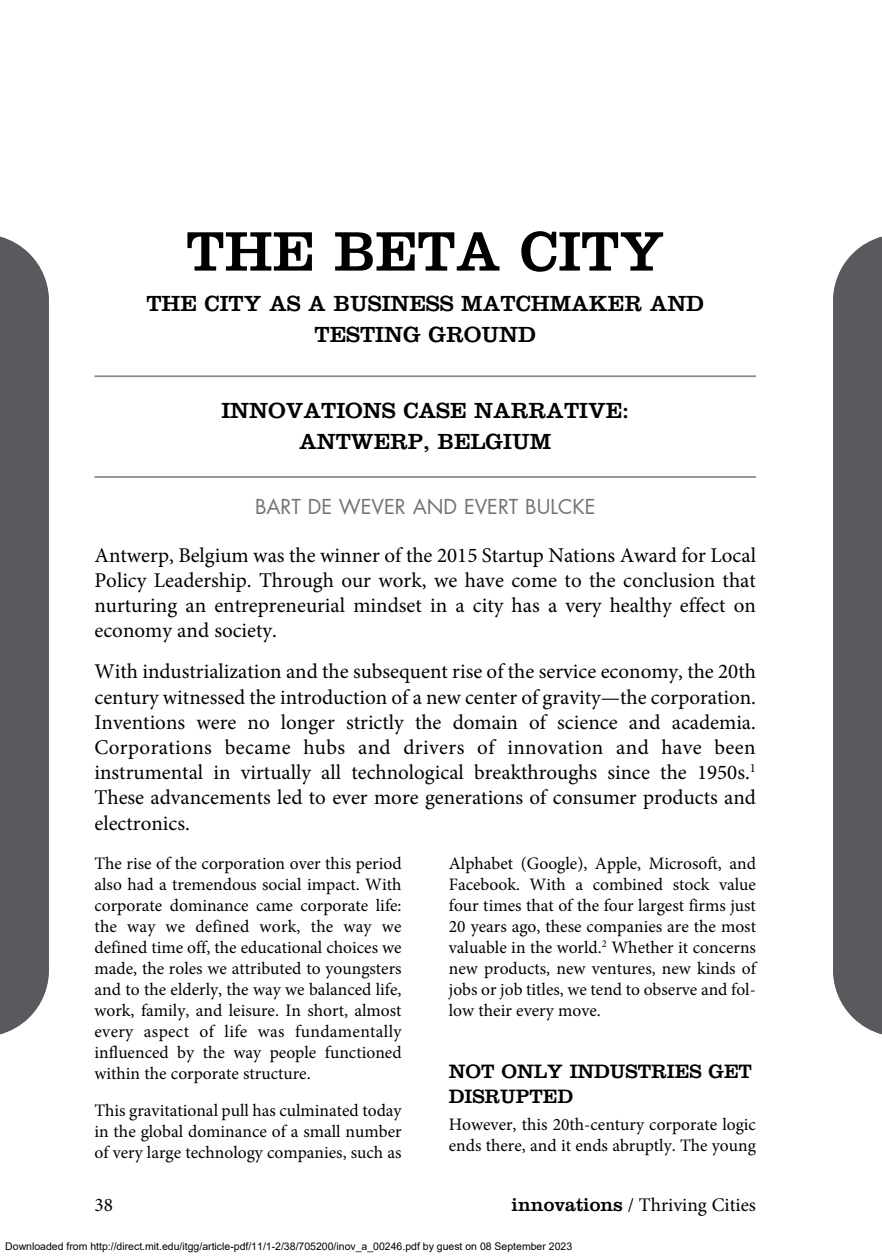
<style>
.page{position:relative;width:882px;height:1260px;background:#fff}
.page>*{position:absolute;margin:0;border:0;box-sizing:border-box;transform-origin:0 0}
.t1{font:57.75px "Clarendon LT Std";color:#000}
.t2{font:22.75px/31.5px "Clarendon LT Std";color:#000;text-align:center}
.t3{font:21px/25.2px "Minion Pro";color:#000;text-align:justify}
.t4{font:20.12px/24.2px "Clarendon LT Std";color:#000}
.t5{font:20.12px "Futura LT Pro";color:#737373}
.t6{font:19.25px "Minion Pro";color:#000}
.t7{font:17.5px/21px "Minion Pro";color:#000;text-align:justify}
.t8{font:10.5px "Arial";color:#000}
.s1{font-family:"Clarendon LT Std"}
</style>
<div class="page">
<hr style="left:94px;top:375px;width:662px;height:2px;background:#8c8c8c">
<hr style="left:94px;top:476px;width:662px;height:2px;background:#8c8c8c">
<div style="left:833px;top:237px;width:49px;height:797px;background:#595a5d"></div>
<div style="left:0;top:237px;width:49px;height:797px;background:#595a5d"></div>
<h1 class="t1" style="left:186px;top:218px;width:480px">THE BETA CITY</h1>
<h2 class="t2" style="left:146px;top:287px;width:559px">THE CITY AS A BUSINESS MATCHMAKER AND<br>TESTING GROUND</h2>
<h2 class="t2" style="left:221px;top:394px;width:409px">INNOVATIONS CASE NARRATIVE:<br>ANTWERP, BELGIUM</h2>
<p class="t5" style="left:255px;top:493px;width:342px">BART DE WEVER AND EVERT BULCKE</p>
<p class="t3" style="left:94px;top:543px;width:663px">Antwerp, Belgium was the winner of the 2015 Startup Nations Award for Local Policy Leadership. Through our work, we have come to the conclusion that nurturing an entrepreneurial mindset in a city has a very healthy effect on economy and society.</p>
<p class="t3" style="left:94px;top:659px;width:663px">With industrialization and the subsequent rise of the service economy, the 20th century witnessed the introduction of a new center of gravity—the corporation.<br>Inventions were no longer strictly the domain of science and academia.<br>Corporations became hubs and drivers of innovation and have been instrumental in virtually all technological breakthroughs since the 1950s.<sup>1<br></sup>These advancements led to ever more generations of consumer products and electronics.</p>
<p class="t7" style="left:94px;top:853px;width:309px">The rise of the corporation over this period also had a tremendous social impact. With corporate dominance came corporate life: the way we defined work, the way we defined time off, the educational choices we made, the roles we attributed to youngsters and to the elderly, the way we balanced life, work, family, and leisure. In short, almost every aspect of life was fundamentally influenced by the way people functioned within the corporate structure.</p>
<p class="t7" style="left:94px;top:1100px;width:309px">This gravitational pull has culminated today in the global dominance of a small number of very large technology companies, such as</p>
<p class="t7" style="left:449px;top:853px;width:309px">Alphabet (Google), Apple, Microsoft, and Facebook. With a combined stock value four times that of the four largest firms just 20 years ago, these companies are the most valuable in the world.<sup>2</sup> Whether it concerns new products, new ventures, new kinds of jobs or job titles, we tend to observe and fol&shy;low their every move.</p>
<p class="t4" style="left:449px;top:1060px;width:305px">NOT ONLY INDUSTRIES GET<br>DISRUPTED</p>
<p class="t7" style="left:449px;top:1114px;width:309px">However, this 20th-century corporate logic ends there, and it ends abruptly. The young</p>
<p class="t6" style="left:94px;top:1192px;width:20px">38</p>
<p class="t6" style="left:512px;top:1192px;width:246px"><span class="s1">innovations</span> / Thriving Cities</p>
<p class="t8" style="left:5px;top:1242px;width:568px">Downloaded from http://direct.mit.edu/itgg/article-pdf/11/1-2/38/705200/inov_a_00246.pdf by guest on 08 September 2023</p>
</div>
